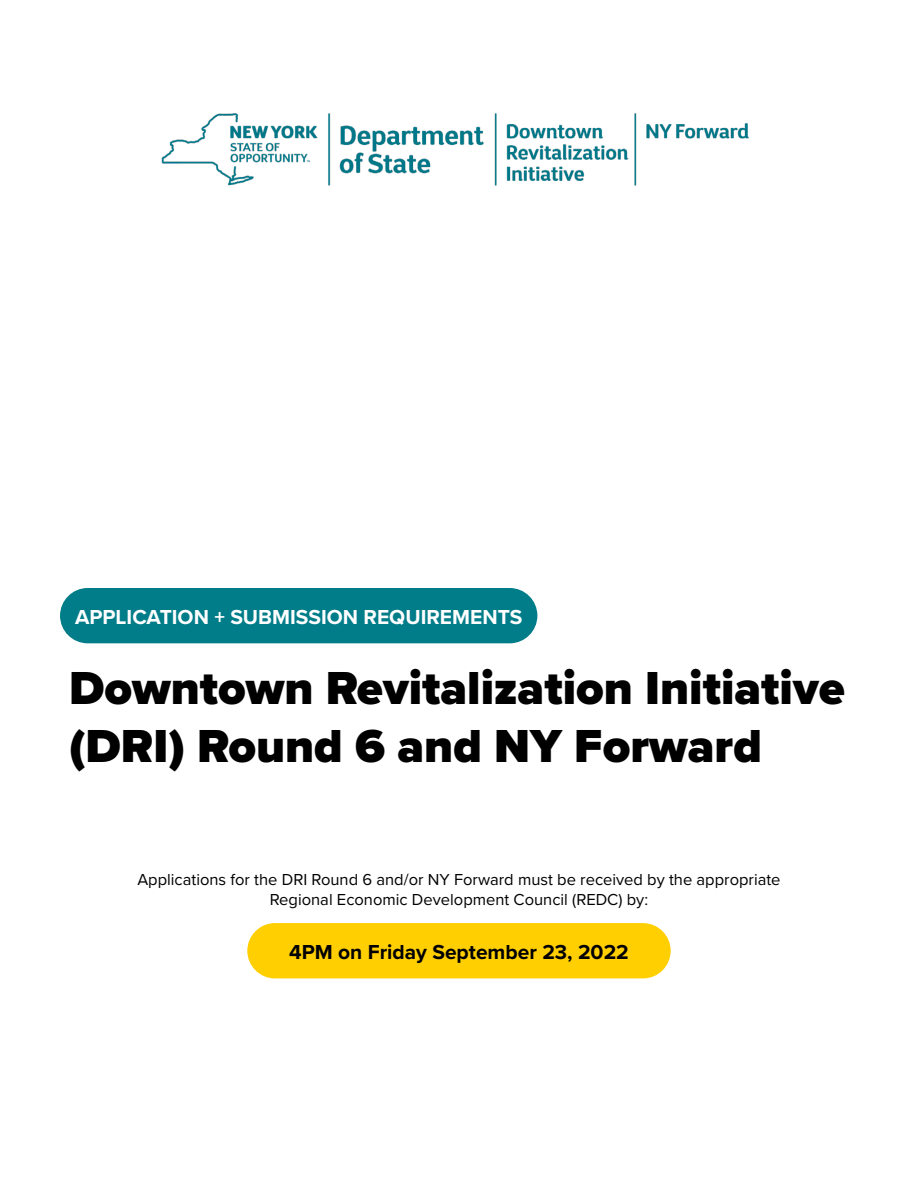
<style>
.page{position:relative;width:918px;height:1188px;background:#fff}
.page>*{position:absolute;margin:0;border:0;box-sizing:border-box;transform-origin:0 0}
.t1{font:900 48px/57.6px "Proxima Nova";color:#000}
.t2{font:700 21px "Proxima Nova";color:#fff}
.t3{font:700 21px "Proxima Nova";color:#000}
.t4{font:16.5px/19.8px "Proxima Nova";color:#000;text-align:center}
</style>
<div class="page">
<div style="left:60px;top:588px;width:477px;height:55px;background:#007d89;border-radius:28px"></div>
<div style="left:247px;top:923px;width:424px;height:55px;background:#ffcf01;border-radius:28px"></div>
<img style="left:161px;top:113px;width:588px;height:73px">
<p class="t2" style="left:75px;top:601px;width:449px">APPLICATION + SUBMISSION REQUIREMENTS</p>
<h1 class="t1" style="left:69px;top:659px;width:777px">Downtown Revitalization Initiative (DRI) Round 6 and NY Forward</h1>
<p class="t4" style="left:137px;top:869px;width:645px">Applications for the DRI Round 6 and/or NY Forward must be received by the appropriate<br>Regional Economic Development Council (REDC) by:</p>
<p class="t3" style="left:289px;top:936px;width:341px">4PM on Friday September 23, 2022</p>
</div>
